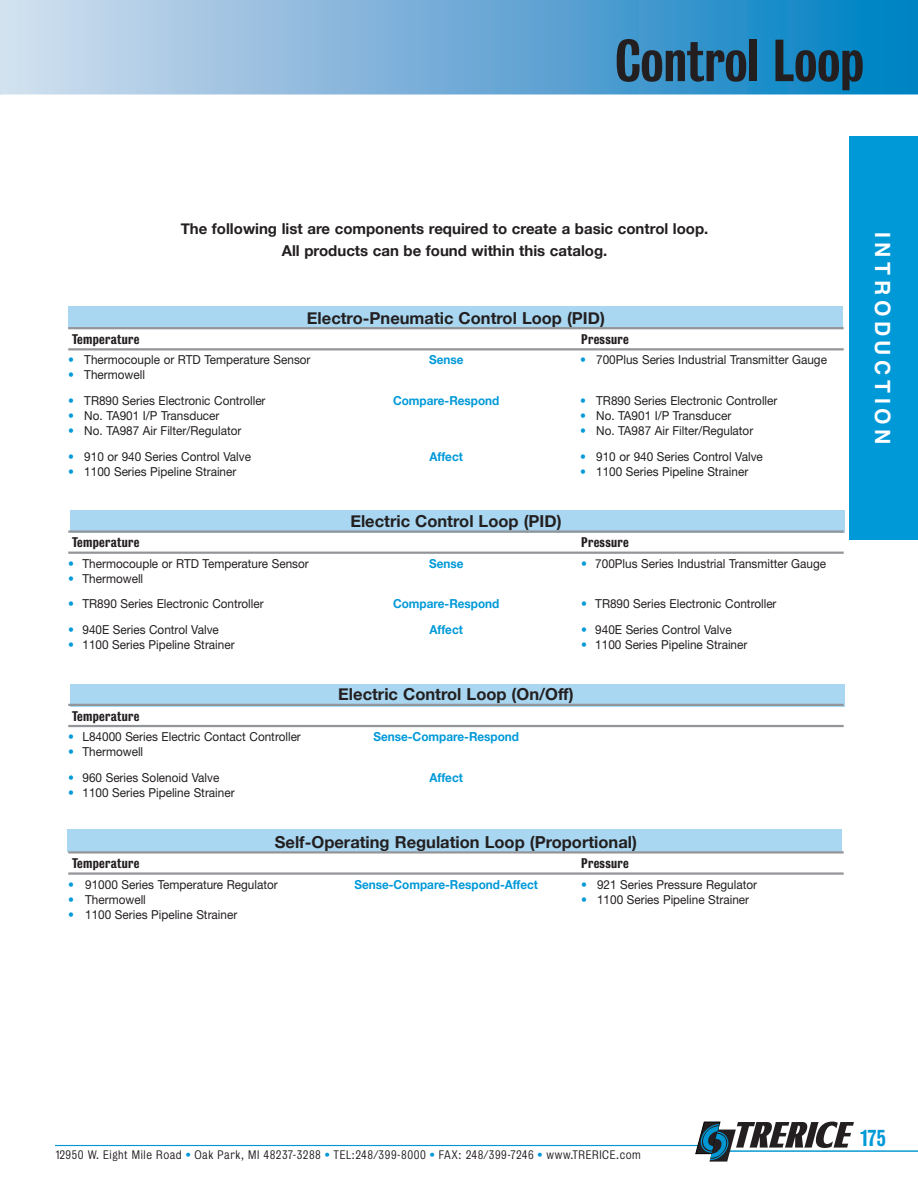
<style>
.page{position:relative;width:918px;height:1188px;background:#fff}
.page>*{position:absolute;margin:0;border:0;box-sizing:border-box;transform-origin:0 0}
.t1{font:54px "Grot Three Five";color:#231f20}
.t2{font:700 21px "Helvetica";letter-spacing:.22em;color:#fff}
.t3{font:21px "Grot Three Five";color:#0099d8}
.t4{font:700 16.5px "Helvetica Neue";color:#231f20}
.t5{font:700 15px/22.4px "Helvetica Neue";color:#231f20;text-align:center}
.t6{font:12.75px "Grot Three Five";letter-spacing:.02em;color:#231f20;scale:1.1 1}
.t7{font:12.3px "Helvetica Neue";color:#231f20;scale:.95 1}
.t8{font:700 12.3px "Helvetica Neue";color:#0099d8;scale:.95 1}
.t9{font:11.25px "Grot Five One";letter-spacing:.05em;color:#231f20}
.s1{color:#0099d8}
</style>
<div class="page">
<hr style="left:717px;top:1150px;width:201px;height:2px;background:#0097d3">
<svg style="left:55px;top:1122px;width:799px;height:40px"></svg>
<div style="left:67px;top:829px;width:775px;height:22px;background:#a9d7f1"></div>
<div style="left:70px;top:685px;width:774px;height:22px;background:#a9d7f1"></div>
<div style="left:70px;top:510px;width:774px;height:22px;background:#a9d7f1"></div>
<div style="left:0;top:0;width:918px;height:95px;background:linear-gradient(to right,#d9ddee,#007dc2)"></div>
<hr style="left:0;top:0;width:1px;height:94px;background:#d2e2ef">
<div style="left:849px;top:136px;width:69px;height:404px;background:#0099d8"></div>
<div style="left:68px;top:306px;width:775px;height:22px;background:#a9d7f1"></div>
<hr style="left:68px;top:327px;width:776px;height:2px;background:#939598">
<hr style="left:68px;top:348px;width:776px;height:2px;background:#939598">
<hr style="left:68px;top:530px;width:776px;height:3px;background:#939598">
<hr style="left:68px;top:552px;width:776px;height:2px;background:#939598">
<hr style="left:68px;top:704px;width:776px;height:2px;background:#939598">
<hr style="left:68px;top:725px;width:776px;height:2px;background:#939598">
<hr style="left:68px;top:851px;width:776px;height:3px;background:#939598">
<hr style="left:68px;top:872px;width:776px;height:3px;background:#939598">
<h1 class="t1" style="left:615px;top:31px;width:250px">Control Loop</h1>
<p class="t5" style="left:181px;top:217px;width:529px">The following list are components required to create a basic control loop.<br>All products can be found within this catalog.</p>
<h3 class="t4" style="left:307px;top:307px;width:300px">Electro-Pneumatic Control Loop (PID)</h3>
<p class="t6" style="left:72px;top:332px;width:63px">Temperature</p>
<p class="t6" style="left:581px;top:332px;width:45px">Pressure</p>
<p class="t7" style="left:68px;top:356px;width:257px"><span class="s1">•</span> Thermocouple or RTD Temperature Sensor</p>
<p class="t8" style="left:429px;top:352px;width:38px">Sense</p>
<p class="t7" style="left:580px;top:356px;width:261px"><span class="s1">•</span> 700Plus Series Industrial Transmitter Gauge</p>
<p class="t7" style="left:68px;top:371px;width:82px"><span class="s1">•</span> Thermowell</p>
<p class="t7" style="left:68px;top:396px;width:209px"><span class="s1">•</span> TR890 Series Electronic Controller</p>
<p class="t8" style="left:393px;top:393px;width:114px">Compare-Respond</p>
<p class="t7" style="left:580px;top:396px;width:209px"><span class="s1">•</span> TR890 Series Electronic Controller</p>
<p class="t7" style="left:68px;top:411px;width:161px"><span class="s1">•</span> No. TA901 I/P Transducer</p>
<p class="t7" style="left:580px;top:411px;width:161px"><span class="s1">•</span> No. TA901 I/P Transducer</p>
<p class="t7" style="left:68px;top:426px;width:184px"><span class="s1">•</span> No. TA987 Air Filter/Regulator</p>
<p class="t7" style="left:580px;top:426px;width:184px"><span class="s1">•</span> No. TA987 Air Filter/Regulator</p>
<p class="t7" style="left:68px;top:452px;width:194px"><span class="s1">•</span> 910 or 940 Series Control Valve</p>
<p class="t8" style="left:430px;top:449px;width:37px">Affect</p>
<p class="t7" style="left:580px;top:452px;width:194px"><span class="s1">•</span> 910 or 940 Series Control Valve</p>
<p class="t7" style="left:68px;top:467px;width:178px"><span class="s1">•</span> 1100 Series Pipeline Strainer</p>
<p class="t7" style="left:580px;top:467px;width:178px"><span class="s1">•</span> 1100 Series Pipeline Strainer</p>
<h3 class="t4" style="left:350px;top:511px;width:213px">Electric Control Loop (PID)</h3>
<p class="t6" style="left:72px;top:535px;width:63px">Temperature</p>
<p class="t6" style="left:581px;top:535px;width:45px">Pressure</p>
<p class="t7" style="left:68px;top:559px;width:255px"><span class="s1">•</span> Thermocouple or RTD Temperature Sensor</p>
<p class="t8" style="left:429px;top:556px;width:38px">Sense</p>
<p class="t7" style="left:581px;top:559px;width:259px"><span class="s1">•</span> 700Plus Series Industrial Transmitter Gauge</p>
<p class="t7" style="left:68px;top:574px;width:80px"><span class="s1">•</span> Thermowell</p>
<p class="t7" style="left:68px;top:600px;width:207px"><span class="s1">•</span> TR890 Series Electronic Controller</p>
<p class="t8" style="left:393px;top:596px;width:114px">Compare-Respond</p>
<p class="t7" style="left:581px;top:600px;width:207px"><span class="s1">•</span> TR890 Series Electronic Controller</p>
<p class="t7" style="left:68px;top:625px;width:160px"><span class="s1">•</span> 940E Series Control Valve</p>
<p class="t8" style="left:430px;top:622px;width:37px">Affect</p>
<p class="t7" style="left:581px;top:625px;width:160px"><span class="s1">•</span> 940E Series Control Valve</p>
<p class="t7" style="left:68px;top:640px;width:177px"><span class="s1">•</span> 1100 Series Pipeline Strainer</p>
<p class="t7" style="left:581px;top:640px;width:176px"><span class="s1">•</span> 1100 Series Pipeline Strainer</p>
<h3 class="t4" style="left:338px;top:684px;width:237px">Electric Control Loop (On/Off)</h3>
<p class="t6" style="left:72px;top:709px;width:63px">Temperature</p>
<p class="t7" style="left:68px;top:732px;width:246px"><span class="s1">•</span> L84000 Series Electric Contact Controller</p>
<p class="t8" style="left:373px;top:729px;width:155px">Sense-Compare-Respond</p>
<p class="t7" style="left:68px;top:747px;width:80px"><span class="s1">•</span> Thermowell</p>
<p class="t7" style="left:68px;top:773px;width:161px"><span class="s1">•</span> 960 Series Solenoid Valve</p>
<p class="t8" style="left:430px;top:770px;width:37px">Affect</p>
<p class="t7" style="left:68px;top:788px;width:177px"><span class="s1">•</span> 1100 Series Pipeline Strainer</p>
<h3 class="t4" style="left:275px;top:832px;width:364px">Self-Operating Regulation Loop (Proportional)</h3>
<p class="t6" style="left:72px;top:856px;width:63px">Temperature</p>
<p class="t6" style="left:581px;top:856px;width:45px">Pressure</p>
<p class="t7" style="left:68px;top:880px;width:222px"><span class="s1">•</span> 91000 Series Temperature Regulator</p>
<p class="t8" style="left:354px;top:877px;width:195px">Sense-Compare-Respond-Affect</p>
<p class="t7" style="left:581px;top:880px;width:187px"><span class="s1">•</span> 921 Series Pressure Regulator</p>
<p class="t7" style="left:68px;top:895px;width:83px"><span class="s1">•</span> Thermowell</p>
<p class="t7" style="left:581px;top:895px;width:178px"><span class="s1">•</span> 1100 Series Pipeline Strainer</p>
<p class="t7" style="left:68px;top:910px;width:179px"><span class="s1">•</span> 1100 Series Pipeline Strainer</p>
<h2 class="t2" style="left:895px;top:232px;width:214px;rotate:90deg">INTRODUCTION</h2>
<p class="t9" style="left:56px;top:1148px;width:587px">12950 W. Eight Mile Road <span class="s1">•</span> Oak Park, MI 48237-3288 <span class="s1">•</span> TEL:248/399-8000 <span class="s1">•</span> FAX: 248/399-7246 <span class="s1">•</span> www.TRERICE.com</p>
<h2 class="t3" style="left:860px;top:1126px;width:27px">175</h2>
</div>
